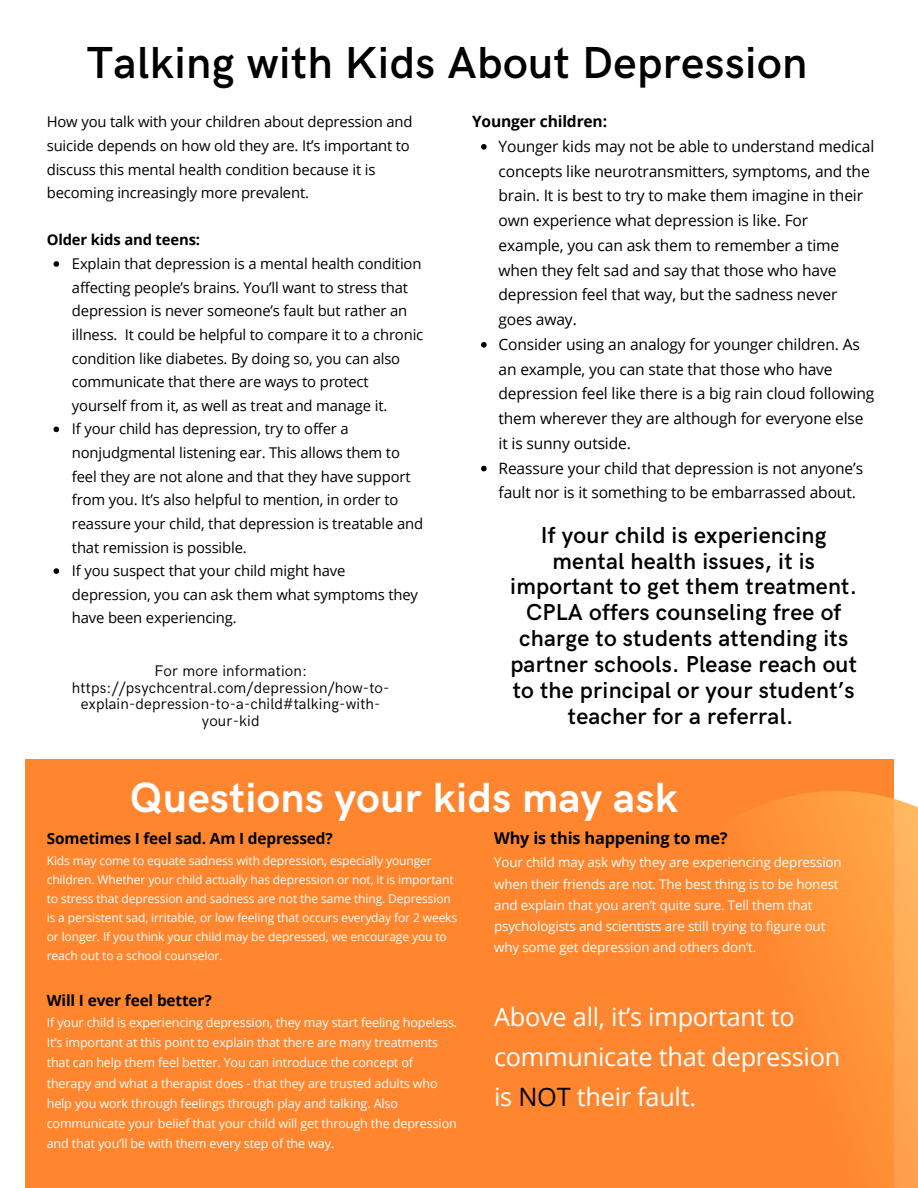
<style>
.page{position:relative;width:918px;height:1188px;background:#fff}
.page>*{position:absolute;margin:0;border:0;box-sizing:border-box;transform-origin:0 0}
.t1{font:600 45px "HK Grotesk";letter-spacing:.01em;color:#000}
.t2{font:700 42.3px "HK Grotesk";letter-spacing:.01em;color:#fff}
.t3{font:25.35px/39.9px "Open Sans";letter-spacing:-.01em;color:#fff}
.t4{font:600 23.1px/25.8px "HK Grotesk";letter-spacing:.01em;color:#000;text-align:center}
.t5{font:700 16.35px "Open Sans";letter-spacing:-.01em;color:#000}
.t6{font:15.6px/24.8px "Open Sans";letter-spacing:-.01em;color:#000}
.t7{font:700 15.6px "Open Sans";letter-spacing:-.01em;color:#000}
.t8{font:15.45px/16.8px "HK Grotesk";letter-spacing:.01em;color:#000;text-align:center}
.t9{font:700 15.45px "Open Sans";letter-spacing:-.01em;color:#000}
.t10{font:14.85px/23.7px "Open Sans";letter-spacing:-.01em;color:#000}
.t11{font:700 14.85px "Open Sans";letter-spacing:-.01em;color:#000}
.t12{font:13.35px/21.1px "Open Sans";letter-spacing:-.01em;color:#fff}
.t13{font:12.6px/20.1px "Open Sans";letter-spacing:-.01em;color:#fff}
.t14{font:12px/19px "Open Sans";letter-spacing:-.01em;color:#fff}
.s1{color:#000}
</style>
<div class="page">
<div style="left:25px;top:760px;width:868px;height:428px;background:#ff862f"></div>
<svg style="left:569px;top:759px;width:349px;height:429px"></svg>
<svg style="left:54px;top:261px;width:5px;height:6px"></svg>
<svg style="left:54px;top:427px;width:5px;height:5px"></svg>
<svg style="left:54px;top:568px;width:5px;height:6px"></svg>
<svg style="left:481px;top:144px;width:6px;height:6px"></svg>
<svg style="left:481px;top:342px;width:6px;height:6px"></svg>
<svg style="left:481px;top:466px;width:6px;height:5px"></svg>
<p class="t1" style="left:87px;top:38px;width:722px">Talking with Kids About Depression</p>
<h1 class="t10" style="left:47px;top:110px;width:367px">How you talk with your children about depression and suicide depends on how old they are. It’s important to discuss this mental health condition because it is becoming increasingly more prevalent.</h1>
<h5 class="t11" style="left:47px;top:230px;width:155px">Older kids and teens:</h5>
<h4 class="t10" style="left:72px;top:251px;width:353px">Explain that depression is a mental health condition affecting people’s brains. You’ll want to stress that depression is never someone’s fault but rather an illness. It could be helpful to compare it to a chronic condition like diabetes. By doing so, you can also communicate that there are ways to protect yourself from it, as well as treat and manage it.</h4>
<p class="t10" style="left:72px;top:417px;width:353px">If your child has depression, try to offer a nonjudgmental listening ear. This allows them to feel they are not alone and that they have support from you. It’s also helpful to mention, in order to reassure your child, that depression is treatable and that remission is possible.</p>
<p class="t10" style="left:72px;top:559px;width:348px">If you suspect that your child might have depression, you can ask them what symptoms they have been experiencing.</p>
<h2 class="t8" style="left:72px;top:663px;width:319px">For more information: https://psychcentral.com/depression/how-to&shy;explain-depression-to-a-child#talking-with&shy;your-kid</h2>
<p class="t7" style="left:472px;top:110px;width:137px">Younger children:</p>
<h1 class="t6" style="left:499px;top:133px;width:377px">Younger kids may not be able to understand medical concepts like neurotransmitters, symptoms, and the brain. It is best to try to make them imagine in their own experience what depression is like. For example, you can ask them to remember a time when they felt sad and say that those who have depression feel that way, but the sadness never goes away.</h1>
<p class="t6" style="left:499px;top:331px;width:377px">Consider using an analogy for younger children. As an example, you can state that those who have depression feel like there is a big rain cloud following them wherever they are although for everyone else it is sunny outside.</p>
<p class="t6" style="left:499px;top:455px;width:366px">Reassure your child that depression is not anyone’s fault nor is it something to be embarrassed about.</p>
<p class="t4" style="left:510px;top:523px;width:348px">If your child is experiencing mental health issues, it is important to get them treatment.<br>CPLA offers counseling free of charge to students attending its partner schools. Please reach out to the principal or your student’s teacher for a referral.</p>
<p class="t2" style="left:130px;top:774px;width:549px">Questions your kids may ask</p>
<h5 class="t9" style="left:47px;top:827px;width:288px">Sometimes I feel sad. Am I depressed?</h5>
<h4 class="t14" style="left:47px;top:851px;width:412px">Kids may come to equate sadness with depression, especially younger children. Whether your child actually has depression or not, it is important to stress that depression and sadness are not the same thing. Depression is a persistent sad, irritable, or low feeling that occurs everyday for 2 weeks or longer. If you think your child may be depressed, we encourage you to reach out to a school counselor.</h4>
<p class="t9" style="left:47px;top:990px;width:166px">Will I ever feel better?</p>
<p class="t13" style="left:47px;top:1012px;width:412px">If your child is experiencing depression, they may start feeling hopeless.<br>It’s important at this point to explain that there are many treatments that can help them feel better. You can introduce the concept of therapy and what a therapist does - that they are trusted adults who help you work through feelings through play and talking. Also communicate your belief that your child will get through the depression and that you’ll be with them every step of the way.</p>
<p class="t5" style="left:494px;top:827px;width:235px">Why is this happening to me?</p>
<p class="t12" style="left:494px;top:852px;width:349px">Your child may ask why they are experiencing depression when their friends are not. The best thing is to be honest and explain that you aren’t quite sure. Tell them that psychologists and scientists are still trying to figure out why some get depression and others don’t.</p>
<p class="t3" style="left:494px;top:996px;width:348px">Above all, it’s important to communicate that depression is <span class="s1">NOT</span> their fault.</p>
</div>
